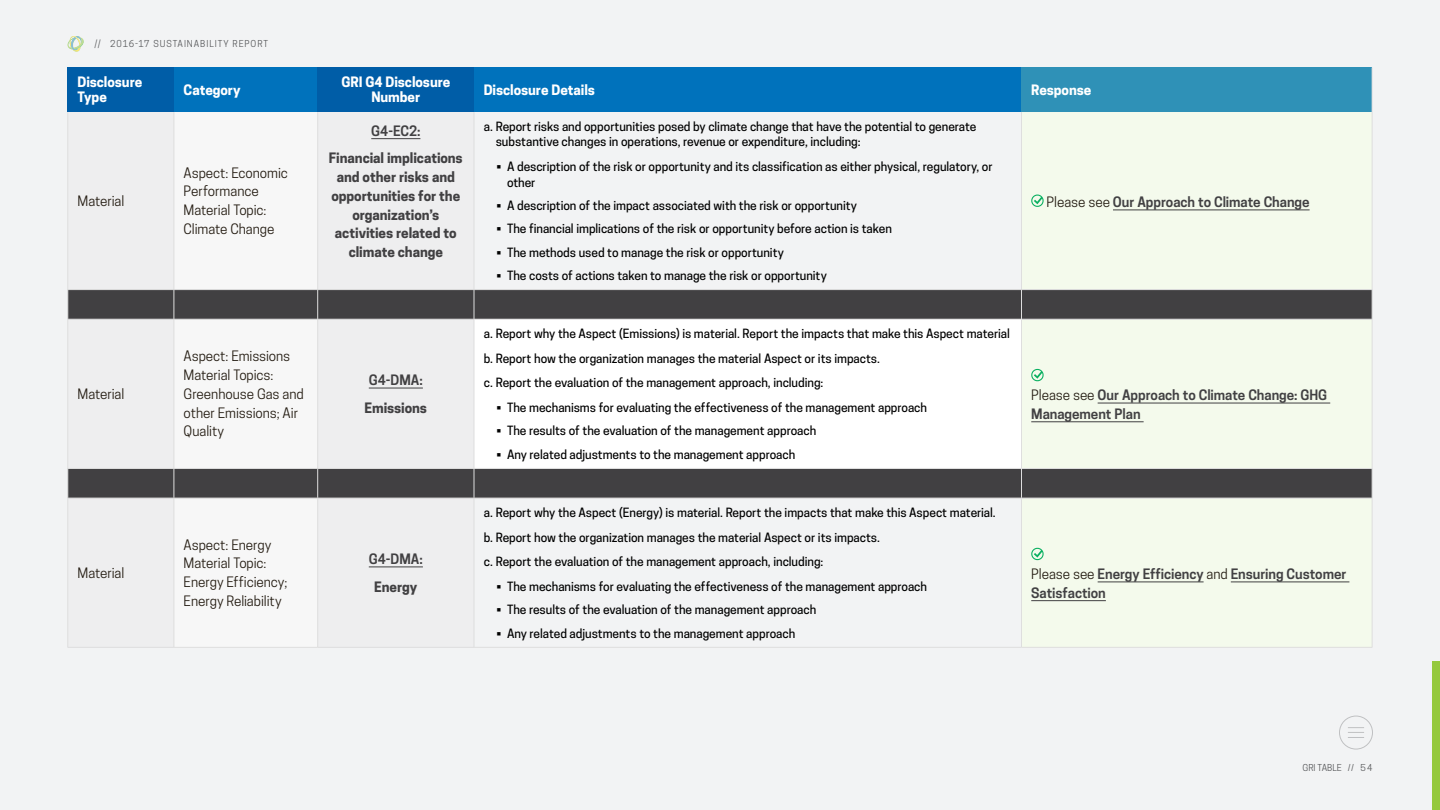
<style>
.page{position:relative;width:1440px;height:810px;background:#f2f3f4}
.page>*{position:absolute;margin:0;border:0;box-sizing:border-box;transform-origin:0 0}
.Body{font:13.5px/18.8px "Cooper Hewitt";letter-spacing:-.005em;color:#241c12}
.Body-2{font:600 13.5px/18.8px "Cooper Hewitt";letter-spacing:-.005em;color:#414042}
.Body-3{font:700 13.5px/18.8px "Cooper Hewitt";letter-spacing:-.005em;color:#414042;text-align:center}
.Body-4{font:700 13.5px/15px "Cooper Hewitt";letter-spacing:-.005em;color:#fff}
.t1{font:500 12px/15.8px "Cooper Hewitt";letter-spacing:-.005em;color:#000}
.t2{font:9px "Cooper Hewitt";letter-spacing:.095em;color:#58595b}
.s1{font-weight:400;color:#241c12}
</style>
<div class="page">
<svg style="left:67px;top:36px;width:17px;height:16px"></svg>
<div style="left:68px;top:68px;width:106px;height:44px;background:#005da7"></div>
<div style="left:174px;top:68px;width:144px;height:44px;background:#0072bc"></div>
<div style="left:318px;top:68px;width:156px;height:44px;background:#005da7"></div>
<div style="left:474px;top:68px;width:548px;height:44px;background:#0072bc"></div>
<div style="left:1022px;top:68px;width:350px;height:44px;background:#2f91b7"></div>
<svg style="left:1022px;top:112px;width:350px;height:535px"></svg>
<svg style="left:69px;top:290px;width:1303px;height:208px"></svg>
<div style="left:474px;top:319px;width:548px;height:149px;background:#fff"></div>
<hr style="left:174px;top:112px;width:1px;height:177px;background:#dedede">
<hr style="left:317px;top:112px;width:1px;height:177px;background:#dedede">
<hr style="left:474px;top:112px;width:1px;height:177px;background:#dedede">
<hr style="left:1021px;top:112px;width:1px;height:177px;background:#dedede">
<hr style="left:68px;top:289px;width:106px;height:1px;background:#dedede">
<hr style="left:174px;top:289px;width:144px;height:1px;background:#dedede">
<svg style="left:174px;top:290px;width:1px;height:29px"></svg>
<hr style="left:318px;top:289px;width:156px;height:1px;background:#dedede">
<svg style="left:317px;top:290px;width:1px;height:29px"></svg>
<hr style="left:474px;top:289px;width:548px;height:1px;background:#dedede">
<svg style="left:474px;top:290px;width:1px;height:29px"></svg>
<hr style="left:1022px;top:289px;width:350px;height:1px;background:#dedede">
<svg style="left:1021px;top:290px;width:1px;height:29px"></svg>
<hr style="left:68px;top:319px;width:106px;height:1px;background:#dedede">
<hr style="left:174px;top:319px;width:144px;height:1px;background:#dedede">
<hr style="left:174px;top:320px;width:1px;height:148px;background:#dedede">
<hr style="left:318px;top:319px;width:156px;height:1px;background:#dedede">
<hr style="left:317px;top:320px;width:1px;height:148px;background:#dedede">
<hr style="left:474px;top:319px;width:548px;height:1px;background:#dedede">
<hr style="left:474px;top:320px;width:1px;height:148px;background:#dedede">
<hr style="left:1022px;top:319px;width:350px;height:1px;background:#dedede">
<hr style="left:1021px;top:320px;width:1px;height:148px;background:#dedede">
<hr style="left:68px;top:468px;width:106px;height:1px;background:#dedede">
<hr style="left:174px;top:468px;width:144px;height:1px;background:#dedede">
<svg style="left:174px;top:469px;width:1px;height:29px"></svg>
<hr style="left:318px;top:468px;width:156px;height:1px;background:#dedede">
<svg style="left:317px;top:469px;width:1px;height:29px"></svg>
<hr style="left:474px;top:468px;width:548px;height:1px;background:#dedede">
<svg style="left:474px;top:469px;width:1px;height:29px"></svg>
<hr style="left:1022px;top:468px;width:350px;height:1px;background:#dedede">
<svg style="left:1021px;top:469px;width:1px;height:29px"></svg>
<hr style="left:68px;top:498px;width:106px;height:1px;background:#dedede">
<hr style="left:174px;top:498px;width:144px;height:1px;background:#dedede">
<hr style="left:174px;top:498px;width:1px;height:149px;background:#dedede">
<hr style="left:318px;top:498px;width:156px;height:1px;background:#dedede">
<hr style="left:317px;top:498px;width:1px;height:149px;background:#dedede">
<hr style="left:474px;top:498px;width:548px;height:1px;background:#dedede">
<hr style="left:474px;top:498px;width:1px;height:149px;background:#dedede">
<hr style="left:1022px;top:498px;width:350px;height:1px;background:#dedede">
<hr style="left:1021px;top:498px;width:1px;height:149px;background:#dedede">
<hr style="left:68px;top:647px;width:106px;height:1px;background:#dedede">
<hr style="left:174px;top:647px;width:144px;height:1px;background:#dedede">
<hr style="left:318px;top:647px;width:156px;height:1px;background:#dedede">
<hr style="left:474px;top:647px;width:548px;height:1px;background:#dedede">
<hr style="left:1022px;top:647px;width:350px;height:1px;background:#dedede">
<hr style="left:1372px;top:112px;width:1px;height:177px;background:#dedede">
<svg style="left:1372px;top:290px;width:1px;height:29px"></svg>
<hr style="left:1372px;top:320px;width:1px;height:148px;background:#dedede">
<svg style="left:1372px;top:469px;width:1px;height:29px"></svg>
<hr style="left:1372px;top:498px;width:1px;height:149px;background:#dedede">
<hr style="left:1372px;top:68px;width:1px;height:44px;background:#dedede">
<hr style="left:68px;top:112px;width:1px;height:177px;background:#dedede">
<svg style="left:68px;top:290px;width:1px;height:29px"></svg>
<hr style="left:68px;top:320px;width:1px;height:148px;background:#dedede">
<svg style="left:68px;top:469px;width:1px;height:29px"></svg>
<hr style="left:68px;top:498px;width:1px;height:149px;background:#dedede">
<hr style="left:371px;top:138px;width:49px;height:1px;background:#414042">
<hr style="left:1113px;top:210px;width:197px;height:1px;background:#414042">
<svg style="left:1031px;top:195px;width:13px;height:12px"></svg>
<hr style="left:369px;top:388px;width:54px;height:1px;background:#414042">
<hr style="left:1098px;top:403px;width:232px;height:1px;background:#414042">
<hr style="left:1031px;top:421px;width:113px;height:1px;background:#414042">
<svg style="left:1031px;top:369px;width:13px;height:12px"></svg>
<hr style="left:369px;top:567px;width:54px;height:1px;background:#414042">
<hr style="left:1098px;top:582px;width:106px;height:1px;background:#414042">
<hr style="left:1231px;top:582px;width:118px;height:1px;background:#414042">
<hr style="left:1031px;top:600px;width:75px;height:1px;background:#414042">
<svg style="left:1031px;top:548px;width:13px;height:12px"></svg>
<div style="left:1432px;top:662px;width:8px;height:148px;background:#95c93d"></div>
<div style="left:1339px;top:716px;width:34px;height:33px;border:1px solid #58595b;border-radius:50%"></div>
<svg style="left:1348px;top:727px;width:16px;height:11px"></svg>
<p class="t2" style="left:94px;top:39px;width:175px">// 2016-17 SUSTAINABILITY REPORT</p>
<p class="Body-4" style="left:78px;top:75px;width:66px">Disclosure<br>Type</p>
<p class="Body-4" style="left:184px;top:82px;width:59px">Category</p>
<p class="Body-4" style="left:341px;top:75px;width:111px;text-align:center">GRI G4 Disclosure<br>Number</p>
<p class="Body-4" style="left:484px;top:82px;width:113px">Disclosure Details</p>
<p class="Body-4" style="left:1031px;top:82px;width:62px">Response</p>
<p class="Body" style="left:78px;top:191px;width:48px">Material</p>
<p class="Body" style="left:184px;top:163px;width:106px">Aspect: Economic<br>Performance<br>Material Topic:<br>Climate Change</p>
<p class="Body-2" style="left:371px;top:121px;width:51px">G4-EC2:</p>
<p class="Body-3" style="left:329px;top:149px;width:135px">Financial implications and other risks and opportunities for the organization’s activities related to climate change</p>
<p class="t1" style="left:496px;top:118px;width:482px;text-indent:-12px">a. Report risks and opportunities posed by climate change that have the potential to generate substantive changes in operations, revenue or expenditure, including:</p>
<p class="t1" style="left:507px;top:159px;width:487px;text-indent:-10px">• A description of the risk or opportunity and its classification as either physical, regulatory, or other</p>
<p class="t1" style="left:496px;top:198px;width:362px">• A description of the impact associated with the risk or opportunity</p>
<p class="t1" style="left:496px;top:221px;width:397px">• The financial implications of the risk or opportunity before action is taken</p>
<p class="t1" style="left:496px;top:244px;width:289px">• The methods used to manage the risk or opportunity</p>
<p class="t1" style="left:496px;top:267px;width:332px">• The costs of actions taken to manage the risk or opportunity</p>
<p class="Body-2" style="left:1047px;top:193px;width:265px"><span class="s1">Please see</span> Our Approach to Climate Change</p>
<p class="Body" style="left:78px;top:384px;width:48px">Material</p>
<p class="Body" style="left:184px;top:347px;width:122px">Aspect: Emissions<br>Material Topics:<br>Greenhouse Gas and other Emissions; Air<br>Quality</p>
<p class="Body-2" style="left:369px;top:371px;width:56px">G4-DMA:</p>
<p class="Body-3" style="left:365px;top:398px;width:64px">Emissions</p>
<p class="t1" style="left:484px;top:326px;width:528px">a. Report why the Aspect (Emissions) is material. Report the impacts that make this Aspect material</p>
<p class="t1" style="left:484px;top:350px;width:398px">b. Report how the organization manages the material Aspect or its impacts.</p>
<p class="t1" style="left:484px;top:375px;width:341px">c. Report the evaluation of the management approach, including:</p>
<p class="t1" style="left:496px;top:400px;width:432px">• The mechanisms for evaluating the effectiveness of the management approach</p>
<p class="t1" style="left:496px;top:423px;width:321px">• The results of the evaluation of the management approach</p>
<p class="t1" style="left:496px;top:446px;width:300px">• Any related adjustments to the management approach</p>
<p class="Body-2" style="left:1031px;top:386px;width:298px"><span class="s1">Please see</span> Our Approach to Climate Change: GHG<br>Management Plan</p>
<p class="Body" style="left:78px;top:563px;width:48px">Material</p>
<p class="Body" style="left:184px;top:535px;width:105px">Aspect: Energy<br>Material Topic:<br>Energy Efficiency;<br>Energy Reliability</p>
<p class="Body-2" style="left:369px;top:550px;width:56px">G4-DMA:</p>
<p class="Body-3" style="left:374px;top:577px;width:45px">Energy</p>
<p class="t1" style="left:484px;top:504px;width:514px">a. Report why the Aspect (Energy) is material. Report the impacts that make this Aspect material.</p>
<p class="t1" style="left:484px;top:529px;width:398px">b. Report how the organization manages the material Aspect or its impacts.</p>
<p class="t1" style="left:484px;top:554px;width:341px">c. Report the evaluation of the management approach, including:</p>
<p class="t1" style="left:496px;top:579px;width:432px">• The mechanisms for evaluating the effectiveness of the management approach</p>
<p class="t1" style="left:496px;top:602px;width:321px">• The results of the evaluation of the management approach</p>
<p class="t1" style="left:496px;top:625px;width:300px">• Any related adjustments to the management approach</p>
<p class="Body-2" style="left:1031px;top:565px;width:317px"><span class="s1">Please see</span> Energy Efficiency <span class="s1">and</span> Ensuring Customer<br>Satisfaction</p>
<p class="t2" style="left:1303px;top:762px;width:26px">GRI Table</p>
<p class="t2" style="left:1348px;top:762px;width:26px">// 54</p>
</div>
